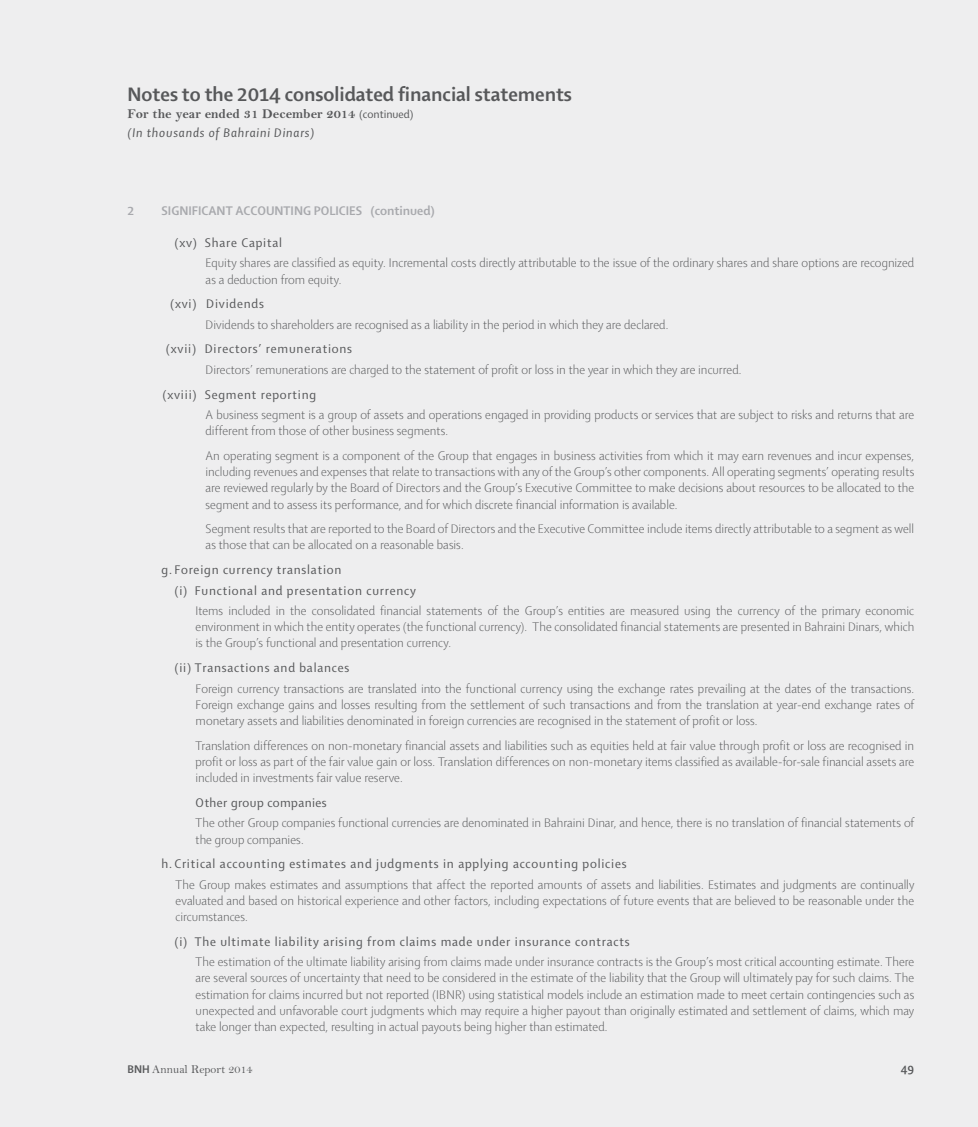
<style>
.page{position:relative;width:978px;height:1127px;background:#eeeeef}
.page>*{position:absolute;margin:0;border:0;box-sizing:border-box;transform-origin:0 0}
.t1{font:700 21px "Shaker 2";color:#57585a}
.t2{font:300 13.5px/16.2px "Shaker 2";color:#57585a;text-align:justify}
.t3{font:13.5px/20.4px "Shaker 2";letter-spacing:.06em;color:#57585a}
.t4{font:700 13.5px "Shaker 2";color:#a8a9ad}
.t5{font:700 13.5px "Bell";color:#57585a}
.t6{font:italic 13.5px "Shaker 2";letter-spacing:.06em;color:#57585a}
.t7{font:13.5px "Shaker 2";letter-spacing:.03em;color:#57585a}
.t8{font:12px "Bell";color:#57585a}
.t9{font:700 12px "Shaker 2";color:#57585a}
.s1{font-family:"Shaker 2";font-weight:400;font-size:12px}
.s2{font-family:"Shaker 2";font-weight:700}
</style>
<div class="page">
<h1 class="t1" style="left:128px;top:81px;width:446px">Notes to the 2014 consolidated financial statements</h1>
<p class="t5" style="left:128px;top:106px;width:287px">For the year ended 31 December 2014 <span class="s1">(continued)</span></p>
<p class="t6" style="left:128px;top:124px;width:188px">(In thousands of Bahraini Dinars)</p>
<p class="t4" style="left:128px;top:201px;width:8px">2</p>
<p class="t4" style="left:162px;top:201px;width:275px">SIGNIFICANT ACCOUNTING POLICIES (continued)</p>
<p class="t3" style="left:174px;top:232px;width:109px">(xv) Share Capital</p>
<p class="t2" style="left:206px;top:254px;width:710px">Equity shares are classified as equity. Incremental costs directly attributable to the issue of the ordinary shares and share options are recognized as a deduction from equity.</p>
<p class="t3" style="left:170px;top:293px;width:95px">(xvi) Dividends</p>
<p class="t2" style="left:206px;top:316px;width:464px">Dividends to shareholders are recognised as a liability in the period in which they are declared.</p>
<p class="t3" style="left:166px;top:338px;width:188px">(xvii) Directors’ remunerations</p>
<p class="t2" style="left:206px;top:361px;width:538px">Directors’ remunerations are charged to the statement of profit or loss in the year in which they are incurred.</p>
<p class="t3" style="left:162px;top:383px;width:155px">(xviii) Segment reporting</p>
<p class="t2" style="left:206px;top:406px;width:710px">A business segment is a group of assets and operations engaged in providing products or services that are subject to risks and returns that are different from those of other business segments.</p>
<p class="t2" style="left:206px;top:447px;width:710px">An operating segment is a component of the Group that engages in business activities from which it may earn revenues and incur expenses, including revenues and expenses that relate to transactions with any of the Group’s other components. All operating segments’ operating results are reviewed regularly by the Board of Directors and the Group’s Executive Committee to make decisions about resources to be allocated to the segment and to assess its performance, and for which discrete financial information is available.</p>
<p class="t2" style="left:206px;top:520px;width:710px">Segment results that are reported to the Board of Directors and the Executive Committee include items directly attributable to a segment as well as those that can be allocated on a reasonable basis.</p>
<p class="t3" style="left:174px;top:559px;width:243px;text-indent:-13px">g. Foreign currency translation<br>(i) Functional and presentation currency</p>
<p class="t2" style="left:196px;top:602px;width:720px">Items included in the consolidated financial statements of the Group’s entities are measured using the currency of the primary economic environment in which the entity operates (the functional currency). The consolidated financial statements are presented in Bahraini Dinars, which is the Group’s functional and presentation currency.</p>
<p class="t3" style="left:174px;top:657px;width:176px">(ii) Transactions and balances</p>
<p class="t2" style="left:196px;top:679px;width:720px">Foreign currency transactions are translated into the functional currency using the exchange rates prevailing at the dates of the transactions.<br>Foreign exchange gains and losses resulting from the settlement of such transactions and from the translation at year-end exchange rates of monetary assets and liabilities denominated in foreign currencies are recognised in the statement of profit or loss.</p>
<p class="t2" style="left:196px;top:737px;width:720px">Translation differences on non-monetary financial assets and liabilities such as equities held at fair value through profit or loss are recognised in profit or loss as part of the fair value gain or loss. Translation differences on non-monetary items classified as available-for-sale financial assets are included in investments fair value reserve.</p>
<p class="t7" style="left:196px;top:793px;width:133px">Other group companies</p>
<p class="t2" style="left:196px;top:814px;width:720px">The other Group companies functional currencies are denominated in Bahraini Dinar, and hence, there is no translation of financial statements of the group companies.</p>
<p class="t3" style="left:162px;top:853px;width:467px">h.Critical accounting estimates and judgments in applying accounting policies</p>
<p class="t2" style="left:176px;top:875px;width:740px">The Group makes estimates and assumptions that affect the reported amounts of assets and liabilities. Estimates and judgments are continually evaluated and based on historical experience and other factors, including expectations of future events that are believed to be reasonable under the circumstances.</p>
<p class="t3" style="left:174px;top:930px;width:457px">(i) The ultimate liability arising from claims made under insurance contracts</p>
<p class="t2" style="left:196px;top:953px;width:720px">The estimation of the ultimate liability arising from claims made under insurance contracts is the Group’s most critical accounting estimate. There are several sources of uncertainty that need to be considered in the estimate of the liability that the Group will ultimately pay for such claims. The estimation for claims incurred but not reported (IBNR) using statistical models include an estimation made to meet certain contingencies such as unexpected and unfavorable court judgments which may require a higher payout than originally estimated and settlement of claims, which may take longer than expected, resulting in actual payouts being higher than estimated.</p>
<p class="t8" style="left:128px;top:1062px;width:127px"><span class="s2">BNH</span> Annual Report 2014</p>
<p class="t9" style="left:901px;top:1061px;width:15px">49</p>
</div>
